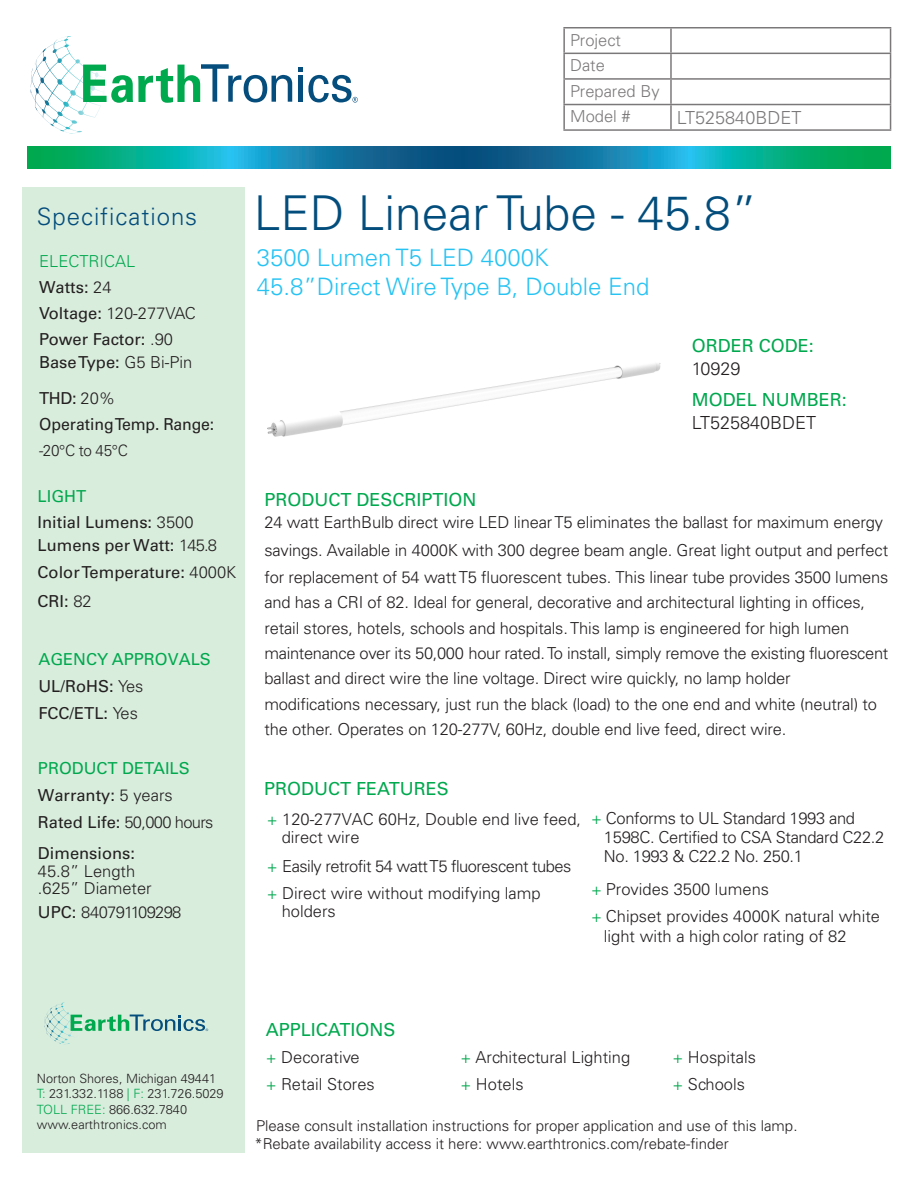
<style>
.page{position:relative;width:918px;height:1188px;background:#fff}
.page>*{position:absolute;margin:0;border:0;box-sizing:border-box;transform-origin:0 0}
.t1{font:300 48px "Univers LT Std";color:#034d7c}
.t2{font:300 24px/28.8px "Univers LT Std";color:#27c3f3}
.t3{font:300 24px "Univers LT Std";letter-spacing:.04em;color:#034d7c}
.t4{font:18px/22.4px "Univers LT Std";color:#00a84e}
.t5{font:300 18px "Univers LT Std";color:#231f20}
.t6{font:300 16.5px/25.3px "Univers LT Std";letter-spacing:-.01em;color:#231f20}
.t7{font:16.5px/27px "Univers LT Std";color:#231f20}
.t8{font:300 16.5px/27px "Univers LT Std";letter-spacing:-.03em;color:#231f20}
.t9{font:16.5px "Univers LT Std";color:#231f20;scale:.96 1}
.t10{font:300 16.5px "Univers LT Std";letter-spacing:-.04em;color:#231f20}
.t11{font:300 15.75px "Univers LT Std";color:#231f20}
.t12{font:300 15px "Univers LT Std";color:#231f20}
.t13{font:300 12.75px/15.3px "Univers LT Std";color:#231f20}
.s1{font-weight:300;color:#00a84e}
.s2{font-weight:300}
.s3{color:#00a84e}
.s4{font-weight:400}
.s5{font-weight:300;color:#231f20}
</style>
<div class="page">
<img style="left:267px;top:363px;width:394px;height:74px">
<div style="left:22px;top:188px;width:223px;height:965px;background:#d9eddd"></div>
<svg style="left:27px;top:146px;width:864px;height:22px;background:#0d9298"></svg>
<svg style="left:44px;top:1002px;width:20px;height:23px"></svg>
<svg style="left:71px;top:1015px;width:137px;height:16px"></svg>
<svg style="left:31px;top:36px;width:39px;height:53px"></svg>
<svg style="left:83px;top:64px;width:209px;height:39px"></svg>
<svg style="left:298px;top:67px;width:60px;height:36px"></svg>
<hr style="left:563px;top:27px;width:108px;height:2px;background:#231f20">
<hr style="left:563px;top:28px;width:2px;height:25px;background:#231f20">
<hr style="left:671px;top:27px;width:220px;height:2px;background:#231f20">
<hr style="left:670px;top:28px;width:2px;height:25px;background:#231f20">
<hr style="left:563px;top:53px;width:108px;height:1px;background:#231f20">
<hr style="left:563px;top:54px;width:2px;height:24px;background:#231f20">
<hr style="left:671px;top:53px;width:220px;height:1px;background:#231f20">
<hr style="left:670px;top:54px;width:2px;height:24px;background:#231f20">
<hr style="left:563px;top:78px;width:108px;height:2px;background:#231f20">
<hr style="left:563px;top:80px;width:2px;height:24px;background:#231f20">
<hr style="left:671px;top:78px;width:220px;height:2px;background:#231f20">
<hr style="left:670px;top:80px;width:2px;height:24px;background:#231f20">
<hr style="left:563px;top:104px;width:108px;height:1px;background:#231f20">
<hr style="left:563px;top:105px;width:2px;height:24px;background:#231f20">
<hr style="left:671px;top:104px;width:220px;height:1px;background:#231f20">
<hr style="left:670px;top:105px;width:2px;height:24px;background:#231f20">
<svg style="left:890px;top:28px;width:1px;height:101px"></svg>
<hr style="left:563px;top:129px;width:108px;height:2px;background:#231f20">
<hr style="left:671px;top:129px;width:220px;height:2px;background:#231f20">
<p class="t6" style="left:570px;top:27px;width:91px">Project<br>Date<br>Prepared By<br>Model #</p>
<p class="t5" style="left:677px;top:106px;width:126px">LT525840BDET</p>
<p class="t3" style="left:37px;top:202px;width:162px">Specifications</p>
<p class="t7" style="left:39px;top:249px;width:158px;line-height:26px"><span class="s1">ELECTRICAL<br></span>Watts: <span class="s2">24<br></span>Voltage: <span class="s2">120-277VAC<br></span>Power Factor: <span class="s2">.90</span></p>
<p class="t7" style="left:39px;top:345px;width:155px;line-height:35.7px">Base Type: <span class="s2">G5 Bi-Pin<br></span>THD: <span class="s2">20%</span></p>
<p class="t9" style="left:39px;top:414px;width:184px">Operating Temp. Range:</p>
<p class="t11" style="left:39px;top:441px;width:90px">-20°C to 45°C</p>
<p class="t7" style="left:38px;top:483px;width:157px;line-height:26.2px"><span class="s3">LIGHT<br></span>Initial Lumens: <span class="s2">3500</span></p>
<p class="t7" style="left:38px;top:532px;width:200px;line-height:26.2px">Lumens per Watt: <span class="s2">145.8<br></span>Color Temperature: <span class="s2">4000K</span></p>
<p class="t7" style="left:38px;top:588px;width:56px">CRI: <span class="s2">82</span></p>
<p class="t7" style="left:38px;top:646px;width:174px"><span class="s3">AGENCY APPROVALS<br></span>UL/RoHS: <span class="s2">Yes<br></span>FCC/ETL: <span class="s2">Yes</span></p>
<p class="t7" style="left:38px;top:755px;width:177px"><span class="s3">PRODUCT DETAILS<br></span>Warranty: <span class="s2">5 years<br></span>Rated Life: <span class="s2">50,000 hours</span></p>
<p class="t6" style="left:38px;top:844px;width:115px;line-height:17.7px"><span class="s4">Dimensions:<br></span>45.8” Length .625” Diameter</p>
<p class="t10" style="left:38px;top:902px;width:145px"><span class="s4">UPC:</span> 840791109298</p>
<p class="t1" style="left:254px;top:184px;width:505px">LED Linear Tube - 45.8”</p>
<p class="t2" style="left:257px;top:243px;width:394px">3500 Lumen T5 LED 4000K<br>45.8”Direct Wire Type B, Double End</p>
<p class="t4" style="left:692px;top:335px;width:124px">ORDER CODE:<br><span class="s5">10929</span></p>
<p class="t4" style="left:692px;top:389px;width:157px">MODEL NUMBER:<br><span class="s5">LT525840BDET</span></p>
<p class="t4" style="left:264px;top:488px;width:214px">PRODUCT DESCRIPTION</p>
<p class="t6" style="left:264px;top:508px;width:625px;line-height:28px">24 watt EarthBulb direct wire LED linearT5 eliminates the ballast for maximum energy savings. Available in 4000K with 300 degree beam angle. Great light output and perfect</p>
<p class="t6" style="left:264px;top:564px;width:626px">for replacement of 54 watt T5 fluorescent tubes. This linear tube provides 3500 lumens and has a CRI of 82. Ideal for general, decorative and architectural lighting in offices, retail stores, hotels, schools and hospitals. This lamp is engineered for high lumen maintenance over its 50,000 hour rated.To install, simply remove the existing fluorescent ballast and direct wire the line voltage. Direct wire quickly, no lamp holder modifications necessary, just run the black (load) to the one end and white (neutral) to the other. Operates on 120-277V, 60Hz, double end live feed, direct wire.</p>
<p class="t4" style="left:264px;top:777px;width:186px">PRODUCT FEATURES</p>
<p class="t6" style="left:282px;top:810px;width:301px;line-height:18.3px;text-indent:-15px"><span class="s3">+</span> 120-277VAC 60Hz, Double end live feed, direct wire</p>
<p class="t8" style="left:267px;top:852px;width:306px"><span class="s3">+</span> Easily retrofit 54 watt T5 fluorescent tubes <span class="s3">+</span> Direct wire without modifying lamp</p>
<p class="t6" style="left:282px;top:899px;width:56px">holders</p>
<p class="t6" style="left:604px;top:809px;width:282px;line-height:18.9px;text-indent:-13px"><span class="s3">+</span> Conforms to UL Standard 1993 and<br>1598C. Certified to CSA Standard C22.2<br>No. 1993 &amp; C22.2 No. 250.1</p>
<p class="t6" style="left:591px;top:876px;width:290px;line-height:27px"><span class="s3">+</span> Provides 3500 lumens<br><span class="s3">+</span> Chipset provides 4000K natural white</p>
<p class="t6" style="left:604px;top:923px;width:244px">light with a high color rating of 82</p>
<p class="t13" style="left:37px;top:1071px;width:188px">Norton Shores, Michigan 49441<br><span class="s3">T:</span> 231.332.1188 <span class="s3">| F:</span> 231.726.5029<br><span class="s3">TOLL FREE:</span> 866.632.7840 www.earthtronics.com</p>
<p class="t4" style="left:266px;top:1019px;width:131px">APPLICATIONS</p>
<p class="t6" style="left:266px;top:1044px;width:110px;line-height:27px"><span class="s3">+</span> Decorative <span class="s3">+</span> Retail Stores</p>
<p class="t6" style="left:460px;top:1044px;width:171px;line-height:27px"><span class="s3">+</span> Architectural Lighting <span class="s3">+</span> Hotels</p>
<p class="t6" style="left:673px;top:1044px;width:85px;line-height:27px"><span class="s3">+</span> Hospitals <span class="s3">+</span> Schools</p>
<p class="t12" style="left:256px;top:1117px;width:543px">Please consult installation instructions for proper application and use of this lamp.</p>
<p class="t12" style="left:255px;top:1135px;width:476px">*Rebate availability access it here: www.earthtronics.com/rebate-finder</p>
</div>
